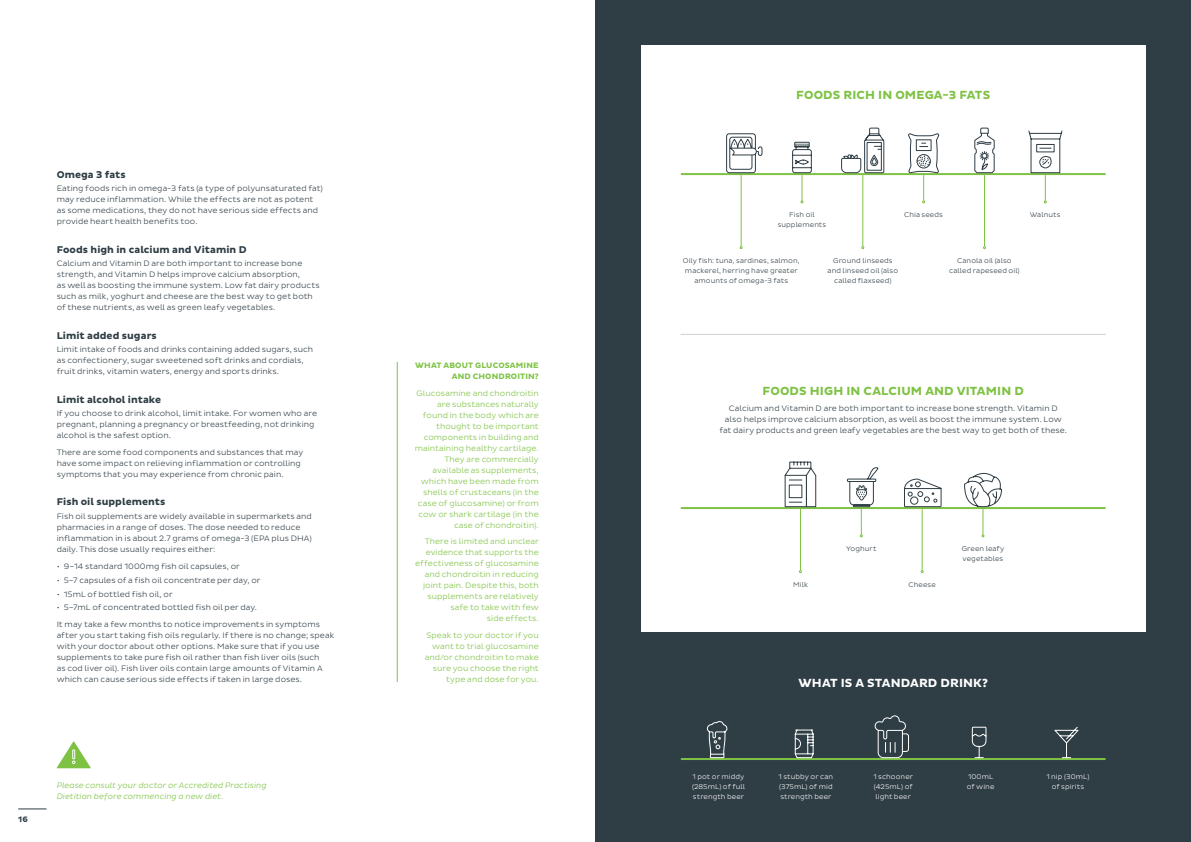
<style>
.page{position:relative;width:1191px;height:842px;background:#fff}
.page>*{position:absolute;margin:0;border:0;box-sizing:border-box;transform-origin:0 0}
.Graphic_Header{font:700 12px "Pluto Sans";letter-spacing:.015em;color:#7ec243}
.Graphic_Header-2{font:700 12px "Pluto Sans";letter-spacing:.015em;color:#fff}
.H4{font:700 10px "Pluto Sans";letter-spacing:.005em;color:#2f3d45}
.Body{font:300 8px/11px "Pluto Sans";letter-spacing:.005em;color:#2f3d45}
.Snippet{font:300 8px/11px "Pluto Sans";letter-spacing:.005em;color:#7ec243;text-align:right}
.Snippet-2{font:italic 300 8px/11px "Pluto Sans";color:#7ec243}
.Snippet_Header{font:700 8px/11px "Pluto Sans";letter-spacing:.02em;color:#7ec243;text-align:right}
.t1{font:700 8px "Pluto Sans";color:#2f3d45}
.Annotation_Centred{font:300 7px/10px "Pluto Sans";letter-spacing:.01em;color:#2f3d45;text-align:center}
.Annotation_Centred-2{font:300 7px/10px "Pluto Sans";letter-spacing:.01em;color:#fff;text-align:justify}
</style>
<div class="page">
<svg style="left:18px;top:809px;width:29px;height:1px"></svg>
<div style="left:595px;top:0;width:596px;height:842px;background:#2f3d45"></div>
<div style="left:641px;top:45px;width:504px;height:587px;background:#fff"></div>
<hr style="left:681px;top:758px;width:424px;height:2px;background:#7ec243">
<svg style="left:706px;top:721px;width:21px;height:38px"></svg>
<svg style="left:874px;top:715px;width:35px;height:43px"></svg>
<svg style="left:971px;top:726px;width:15px;height:32px"></svg>
<svg style="left:794px;top:729px;width:20px;height:29px"></svg>
<svg style="left:1054px;top:726px;width:25px;height:32px"></svg>
<hr style="left:680px;top:334px;width:426px;height:1px;background:#d0d0d2">
<hr style="left:741px;top:175px;width:1px;height:72px;background:#7ec243">
<hr style="left:862px;top:175px;width:1px;height:72px;background:#7ec243">
<hr style="left:984px;top:175px;width:1px;height:72px;background:#7ec243">
<hr style="left:681px;top:173px;width:424px;height:2px;background:#7ec243">
<svg style="left:908px;top:133px;width:31px;height:70px"></svg>
<svg style="left:974px;top:127px;width:21px;height:46px"></svg>
<svg style="left:841px;top:127px;width:43px;height:46px"></svg>
<svg style="left:726px;top:133px;width:36px;height:40px"></svg>
<svg style="left:792px;top:142px;width:20px;height:61px"></svg>
<svg style="left:1028px;top:130px;width:34px;height:73px"></svg>
<hr style="left:800px;top:509px;width:1px;height:62px;background:#7ec243">
<hr style="left:922px;top:509px;width:1px;height:62px;background:#7ec243">
<hr style="left:681px;top:507px;width:424px;height:2px;background:#7ec243">
<svg style="left:784px;top:461px;width:32px;height:46px"></svg>
<svg style="left:846px;top:467px;width:32px;height:70px"></svg>
<svg style="left:904px;top:478px;width:37px;height:29px"></svg>
<svg style="left:963px;top:472px;width:39px;height:65px"></svg>
<svg style="left:56px;top:741px;width:35px;height:27px"></svg>
<hr style="left:397px;top:362px;width:1px;height:320px;background:#7ec243">
<p class="H4" style="left:57px;top:168px;width:71px">Omega 3 fats</p>
<p class="Body" style="left:57px;top:183px;width:268px">Eating foods rich in omega-3 fats (a type of polyunsaturated fat) may reduce inflammation. While the effects are not as potent as some medications, they do not have serious side effects and provide heart health benefits too.</p>
<p class="H4" style="left:57px;top:243px;width:191px">Foods high in calcium and Vitamin D</p>
<p class="Body" style="left:57px;top:258px;width:264px">Calcium and Vitamin D are both important to increase bone strength, and Vitamin D helps improve calcium absorption,<br>as well as boosting the immune system. Low fat dairy products such as milk, yoghurt and cheese are the best way to get both of these nutrients, as well as green leafy vegetables.</p>
<p class="H4" style="left:57px;top:330px;width:102px">Limit added sugars</p>
<p class="Body" style="left:57px;top:344px;width:258px">Limit intake of foods and drinks containing added sugars, such as confectionery, sugar sweetened soft drinks and cordials, fruit drinks, vitamin waters, energy and sports drinks.</p>
<p class="H4" style="left:57px;top:394px;width:106px">Limit alcohol intake</p>
<p class="Body" style="left:57px;top:408px;width:262px">If you choose to drink alcohol, limit intake. For women who are pregnant, planning a pregnancy or breastfeeding, not drinking alcohol is the safest option.</p>
<p class="Body" style="left:57px;top:447px;width:248px">There are some food components and substances that may have some impact on relieving inflammation or controlling symptoms that you may experience from chronic pain.</p>
<p class="H4" style="left:57px;top:496px;width:110px">Fish oil supplements</p>
<p class="Body" style="left:57px;top:511px;width:257px">Fish oil supplements are widely available in supermarkets and pharmacies in a range of doses. The dose needed to reduce inflammation in is about 2.7 grams of omega-3 (EPA plus DHA) daily. This dose usually requires either:</p>
<p class="Body" style="left:57px;top:561px;width:185px">• 9–14 standard 1000mg fish oil capsules, or</p>
<p class="Body" style="left:57px;top:574px;width:205px">• 5–7 capsules of a fish oil concentrate per day, or</p>
<p class="Body" style="left:57px;top:588px;width:117px">• 15mL of bottled fish oil, or</p>
<p class="Body" style="left:57px;top:602px;width:202px">• 5–7mL of concentrated bottled fish oil per day.</p>
<p class="Body" style="left:57px;top:619px;width:279px">It may take a few months to notice improvements in symptoms after you start taking fish oils regularly. If there is no change; speak with your doctor about other options. Make sure that if you use supplements to take pure fish oil rather than fish liver oils (such<br>as cod liver oil). Fish liver oils contain large amounts of Vitamin A which can cause serious side effects if taken in large doses.</p>
<p class="t1" style="left:18px;top:815px;width:11px">16</p>
<p class="Snippet-2" style="left:57px;top:780px;width:211px">Please consult your doctor or Accredited Practising<br>Dietitian before commencing a new diet.</p>
<p class="Snippet_Header" style="left:415px;top:360px;width:125px">WHAT ABOUT GLUCOSAMINE<br>AND CHONDROITIN?</p>
<p class="Snippet" style="left:415px;top:387px;width:125px">Glucosamine and chondroitin are substances naturally found in the body which are thought to be important components in building and maintaining healthy cartilage.<br>They are commercially available as supplements, which have been made from shells of crustaceans (in the case of glucosamine) or from cow or shark cartilage (in the case of chondroitin).</p>
<p class="Snippet" style="left:415px;top:536px;width:125px">There is limited and unclear evidence that supports the effectiveness of glucosamine and chondroitin in reducing joint pain. Despite this, both supplements are relatively safe to take with few<br>side effects.</p>
<p class="Snippet" style="left:425px;top:630px;width:115px">Speak to your doctor if you want to trial glucosamine and/or chondroitin to make sure you choose the right type and dose for you.</p>
<p class="Graphic_Header" style="left:796px;top:88px;width:195px">FOODS RICH IN OMEGA-3 FATS</p>
<p class="Annotation_Centred" style="left:777px;top:210px;width:50px">Fish oil supplements</p>
<p class="Annotation_Centred" style="left:904px;top:210px;width:40px">Chia seeds</p>
<p class="Annotation_Centred" style="left:1029px;top:210px;width:32px">Walnuts</p>
<p class="Annotation_Centred" style="left:683px;top:255px;width:118px">Oily fish: tuna, sardines, salmon, mackerel, herring have greater amounts of omega-3 fats</p>
<p class="Annotation_Centred" style="left:827px;top:255px;width:72px">Ground linseeds and linseed oil (also called flaxseed)</p>
<p class="Annotation_Centred" style="left:949px;top:255px;width:72px">Canola oil (also called rapeseed oil)</p>
<p class="Graphic_Header" style="left:762px;top:384px;width:263px">FOODS HIGH IN CALCIUM AND VITAMIN D</p>
<p class="Body" style="left:719px;top:403px;width:349px;text-align:center">Calcium and Vitamin D are both important to increase bone strength. Vitamin D also helps improve calcium absorption, as well as boost the immune system. Low fat dairy products and green leafy vegetables are the best way to get both of these.</p>
<p class="Annotation_Centred" style="left:846px;top:544px;width:32px">Yoghurt</p>
<p class="Annotation_Centred" style="left:961px;top:544px;width:44px;text-align:left">Green leafy vegetables</p>
<p class="Annotation_Centred" style="left:793px;top:579px;width:16px">Milk</p>
<p class="Annotation_Centred" style="left:908px;top:579px;width:29px">Cheese</p>
<p class="Graphic_Header-2" style="left:798px;top:676px;width:191px">WHAT IS A STANDARD DRINK?</p>
<p class="Annotation_Centred-2" style="left:692px;top:772px;width:54px">1 pot or middy (285mL) of full strength beer</p>
<p class="Annotation_Centred-2" style="left:778px;top:772px;width:56px">1 stubby or can (375mL) of mid strength beer</p>
<p class="Annotation_Centred-2" style="left:873px;top:772px;width:41px">1 schooner (425mL) of light beer</p>
<p class="Annotation_Centred-2" style="left:966px;top:772px;width:29px">100mL of wine</p>
<p class="Annotation_Centred-2" style="left:1046px;top:772px;width:45px;text-align:center">1 nip (30mL) of spirits</p>
</div>
